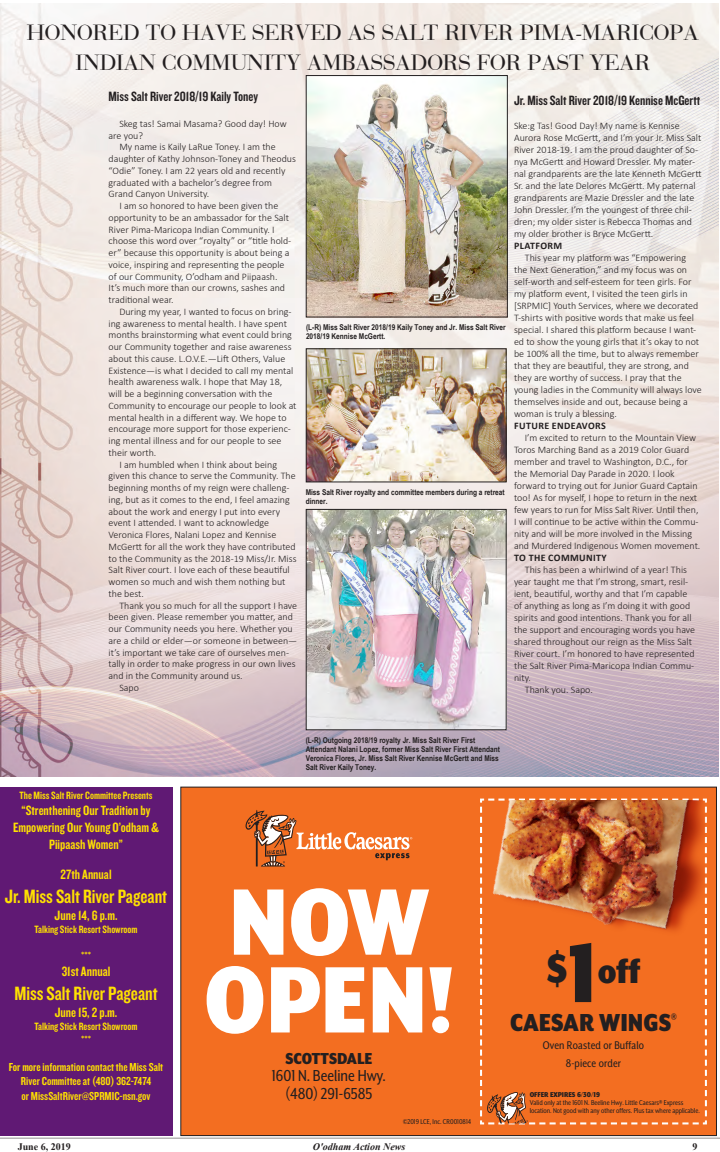
<style>
.page{position:relative;width:720px;height:1152px;background:#fff}
.page>*{position:absolute;margin:0;border:0;box-sizing:border-box;transform-origin:0 0}
.t1{font:900 108.6px/77.8px "Mr Eaves XL San Nar OT";color:#fff}
.t2{font:900 48.2px "Mr Eaves XL San Nar OT";color:#231f20}
.t3{font:900 39.9px "Mr Eaves XL San Nar OT";color:#231f20}
.t4{font:900 28.3px "Mr Eaves XL San Nar OT";color:#231f20}
.t5{font:24px "Bodoni Normal";color:#231f20}
.t6{font:20px "Knockout HTF49 Liteweight";color:#ffe101}
.t7{font:18.3px/17.3px "Mr Eaves XL San Nar OT";color:#231f20;text-align:center}
.t8{font:14px/16.8px "Knockout HTF49 Liteweight";color:#ffe101;text-align:center}
.Main_Text{font:14px "Knockout HTF49 Liteweight";color:#231f20}
.t9{font:12.9px/17.5px "Mr Eaves XL San Nar OT";letter-spacing:.01em;color:#231f20;text-align:center}
.t10{font:12px/14.4px "Knockout HTF49 Liteweight";color:#ffe101;text-align:center}
.t11{font:11px "Knockout HTF49 Liteweight";color:#ffe101}
.Main_Text-2{font:300 10px/12px "Calibri";color:#231f20}
.Main_Text-3{font:700 10px "Calibri";letter-spacing:.04em;color:#231f20}
.t12{font:italic 700 10px "Times New Roman";color:#231f20}
.t13{font:700 10px "Times New Roman";color:#231f20}
.t14{font:8.1px/8.1px "Mr Eaves XL San Nar OT";color:#231f20}
.t15{font:700 8px/9px "Arial Narrow";color:#231f20}
.s1{font-weight:700}
.s2{font-weight:900}
.s3{font-size:96.4px}
</style>
<div class="page">
<hr style="left:0;top:1138px;width:720px;height:1px;background:#231f20">
<img style="left:0;top:3px;width:719px;height:773px">
<div style="left:181px;top:787px;width:535px;height:349px;background:#f36e21"></div>
<svg style="left:246px;top:810px;width:166px;height:57px"></svg>
<img style="left:480px;top:799px;width:227px;height:325px">
<img style="left:0;top:435px;width:1px;height:129px">
<img style="left:308px;top:77px;width:198px;height:239px">
<div style="left:306px;top:75px;width:202px;height:243px;border:1px solid #231f20"></div>
<img style="left:308px;top:511px;width:196px;height:217px">
<div style="left:306px;top:509px;width:200px;height:221px;border:1px solid #231f20"></div>
<img style="left:308px;top:350px;width:196px;height:130px">
<div style="left:306px;top:348px;width:200px;height:134px;border:1px solid #231f20"></div>
<div style="left:0;top:787px;width:172px;height:349px;background:#601974"></div>
<p class="t5" style="left:27px;top:19px;width:674px">HONORED TO HAVE SERVED AS SALT RIVER PIMA-MARICOPA</p>
<p class="t5" style="left:75px;top:49px;width:576px">INDIAN COMMUNITY AMBASSADORS FOR PAST YEAR</p>
<p class="Main_Text" style="left:109px;top:89px;width:151px">Miss Salt River 2018/19 Kaily Toney</p>
<p class="Main_Text-2" style="left:109px;top:117px;width:180px;text-indent:11px">Skeg tas! Samai Masama? Good day! How are you?</p>
<p class="Main_Text-2" style="left:109px;top:141px;width:189px;text-indent:11px">My name is Kaily LaRue Toney. I am the daughter of Kathy Johnson-Toney and Theodus “Odie” Toney. I am 22 years old and recently graduated with a bachelor’s degree from Grand Canyon University.</p>
<p class="Main_Text-2" style="left:109px;top:200px;width:184px;text-indent:11px">I am so honored to have been given the opportunity to be an ambassador for the Salt River Pima-Maricopa Indian Community. I choose this word over “royalty” or “title hold&shy;er” because this opportunity is about being a voice, inspiring and representing the people of our Community, O’odham and Piipaash.<br>It’s much more than our crowns, sashes and traditional wear.</p>
<p class="Main_Text-2" style="left:109px;top:306px;width:190px;line-height:11.7px;text-indent:11px">During my year, I wanted to focus on bring&shy;ing awareness to mental health. I have spent months brainstorming what event could bring our Community together and raise awareness about this cause. L.O.V.E.—Lift Others, Value Existence—is what I decided to call my mental health awareness walk. I hope that May 18, will be a beginning conversation with the Community to encourage our people to look at mental health in a different way. We hope to encourage more support for those experienc&shy;ing mental illness and for our people to see their worth.</p>
<p class="Main_Text-2" style="left:109px;top:458px;width:190px;line-height:11.7px;text-indent:11px">I am humbled when I think about being given this chance to serve the Community. The beginning months of my reign were challeng&shy;ing, but as it comes to the end, I feel amazing about the work and energy I put into every event I attended. I want to acknowledge Veronica Flores, Nalani Lopez and Kennise McGertt for all the work they have contributed to the Community as the 2018-19 Miss/Jr. Miss Salt River court. I love each of these beautiful women so much and wish them nothing but the best.</p>
<p class="Main_Text-2" style="left:109px;top:599px;width:190px;line-height:11.7px;text-indent:11px">Thank you so much for all the support I have been given. Please remember you matter, and our Community needs you here. Whether you are a child or elder—or someone in between— it’s important we take care of ourselves men&shy;tally in order to make progress in our own lives and in the Community around us.</p>
<p class="Main_Text-2" style="left:119px;top:681px;width:21px">Sapo</p>
<p class="t15" style="left:306px;top:322px;width:201px">(L-R) Miss Salt River 2018/19 Kaily Toney and Jr. Miss Salt River<br>2018/19 Kennise McGertt.</p>
<p class="t15" style="left:306px;top:487px;width:201px">Miss Salt River royalty and committee members during a retreat dinner.</p>
<p class="Main_Text" style="left:514px;top:93px;width:188px">Jr. Miss Salt River 2018/19 Kennise McGertt</p>
<p class="Main_Text-2" style="left:514px;top:120px;width:189px">Ske:g Tas! Good Day! My name is Kennise Aurora Rose McGertt, and I’m your Jr. Miss Salt River 2018-19. I am the proud daughter of So&shy;nya McGertt and Howard Dressler. My mater&shy;nal grandparents are the late Kenneth McGertt Sr. and the late Delores McGertt. My paternal grandparents are Mazie Dressler and the late John Dressler. I’m the youngest of three chil&shy;dren; my older sister is Rebecca Thomas and my older brother is Bryce McGertt.</p>
<p class="Main_Text-3" style="left:514px;top:239px;width:50px">PLATFORM</p>
<p class="Main_Text-2" style="left:514px;top:252px;width:189px;text-indent:11px">This year my platform was “Empowering the Next Generation,” and my focus was on self-worth and self-esteem for teen girls. For my platform event, I visited the teen girls in [SRPMIC] Youth Services, where we decorated T-shirts with positive words that make us feel special. I shared this platform because I want&shy;ed to show the young girls that it’s okay to not be 100% all the time, but to always remember that they are beautiful, they are strong, and they are worthy of success. I pray that the young ladies in the Community will always love themselves inside and out, because being a woman is truly a blessing.</p>
<p class="Main_Text-3" style="left:514px;top:419px;width:93px">FUTURE ENDEAVORS</p>
<p class="Main_Text-2" style="left:514px;top:432px;width:188px;text-indent:11px">I’m excited to return to the Mountain View Toros Marching Band as a 2019 Color Guard member and travel to Washington, D.C., for the Memorial Day Parade in 2020. I look forward to trying out for Junior Guard Captain too! As for myself, I hope to return in the next few years to run for Miss Salt River. Until then, I will continue to be active within the Commu&shy;nity and will be more involved in the Missing and Murdered Indigenous Women movement.<br><span class="s1">TO THE COMMUNITY</span></p>
<p class="Main_Text-2" style="left:514px;top:564px;width:183px;text-indent:11px">This has been a whirlwind of a year! This year taught me that I’m strong, smart, resil&shy;ient, beautiful, worthy and that I’m capable of anything as long as I’m doing it with good spirits and good intentions. Thank you for all the support and encouraging words you have shared throughout our reign as the Miss Salt River court. I’m honored to have represented the Salt River Pima-Maricopa Indian Commu&shy;nity.</p>
<p class="Main_Text-2" style="left:525px;top:684px;width:70px">Thank you. Sapo.</p>
<p class="t15" style="left:306px;top:735px;width:196px">(L-R) Outgoing 2018/19 royalty Jr. Miss Salt River First Attendant Nalani Lopez, former Miss Salt River First Attendant Veronica Flores, Jr. Miss Salt River Kennise McGertt and Miss Salt River Kaily Toney.</p>
<p class="t11" style="left:20px;top:789px;width:134px">The Miss Salt River Committee Presents</p>
<p class="t8" style="left:22px;top:803px;width:130px">“Strenthening Our Tradition by</p>
<p class="t8" style="left:13px;top:820px;width:148px">Empowering Our Young O’odham &amp;<br>Piipaash Women”</p>
<p class="t8" style="left:60px;top:866px;width:53px">27th Annual</p>
<p class="t6" style="left:5px;top:886px;width:164px">Jr. Miss Salt River Pageant</p>
<p class="t8" style="left:55px;top:907px;width:64px">June 14, 6 p.m.</p>
<p class="t11" style="left:34px;top:924px;width:105px">Talking Stick Resort Showroom</p>
<p class="t11" style="left:81px;top:950px;width:11px">***</p>
<p class="t8" style="left:62px;top:964px;width:50px">31st Annual</p>
<p class="t6" style="left:14px;top:983px;width:145px">Miss Salt River Pageant</p>
<p class="t8" style="left:55px;top:1004px;width:64px">June 15, 2 p.m.</p>
<p class="t11" style="left:34px;top:1021px;width:105px">Talking Stick Resort Showroom</p>
<p class="t11" style="left:81px;top:1034px;width:11px">***</p>
<p class="t10" style="left:9px;top:1060px;width:156px">For more information contact the Miss Salt<br>River Committee at (480) 362-7474</p>
<p class="t10" style="left:21px;top:1089px;width:131px">or MissSaltRiver@SPRMIC-nsn.gov</p>
<p class="t1" style="left:204px;top:883px;width:251px">NOW<br>OPEN!</p>
<p class="t7" style="left:272px;top:1050px;width:116px"><span class="s2">SCOTTSDALE<br></span>1601 N. Beeline Hwy. (480) 291-6585</p>
<p class="t14" style="left:403px;top:1118px;width:70px">©2019 LCE, Inc. CR0010814</p>
<p class="t2" style="left:547px;top:944px;width:53px">$<span class="s3">1</span></p>
<p class="t3" style="left:598px;top:951px;width:44px">off</p>
<p class="t4" style="left:510px;top:1008px;width:168px">CAESAR WINGS<sup>®</sup></p>
<p class="t9" style="left:543px;top:1037px;width:103px">Oven Roasted or Buffalo<br>8-piece order</p>
<p class="t14" style="left:530px;top:1090px;width:172px"><span class="s2">OFFER EXPIRES 6/30/19<br></span>Valid only at the 1601 N. Beeline Hwy. Little Caesars® Express location. Not good with any other offers. Plus tax where applicable.</p>
<p class="t13" style="left:18px;top:1141px;width:55px">June 6, 2019</p>
<p class="t12" style="left:313px;top:1141px;width:94px">O'odham Action News</p>
<p class="t13" style="left:693px;top:1141px;width:6px">9</p>
</div>
